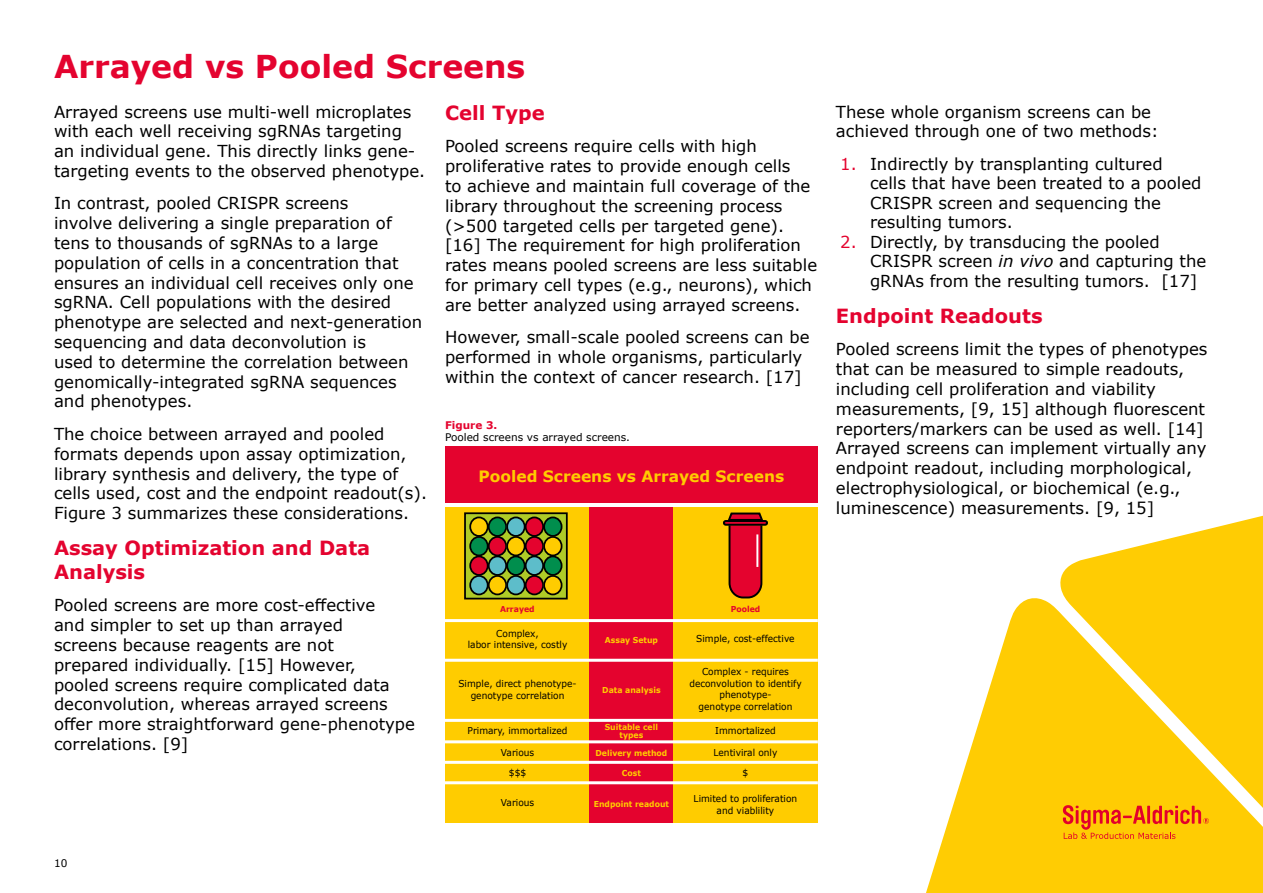
<style>
.page{position:relative;width:1263px;height:893px;background:#fff}
.page>*{position:absolute;margin:0;border:0;box-sizing:border-box;transform-origin:0 0}
.t1{font:700 31.5px "Verdana";color:#e4032f}
.t2{font:700 19.5px/23.4px "Verdana";color:#e4032f}
.t3{font:16.5px/19.8px "Verdana";color:#000}
.t4{font:700 15.6px "Verdana";color:#fc0}
.t5{font:10.5px "Verdana";color:#000}
.t6{font:700 10.5px "Verdana";color:#e4032e}
.t7{font:9.6px/11.4px "Verdana";color:#000;text-align:center;scale:.95 1}
.t8{font:700 8.25px/8.2px "Verdana";color:#fc0;text-align:center;scale:.95 1}
.t9{font:700 8.25px "Verdana";color:#e4032e;scale:.95 1}
.s1{color:#e4032e}
.s2{font-style:italic}
</style>
<div class="page">
<svg style="left:926px;top:598px;width:133px;height:295px;fill:#ffcc03"></svg>
<svg style="left:1059px;top:515px;width:204px;height:378px;fill:#ffcc03"></svg>
<div style="left:445px;top:446px;width:373px;height:56px;background:#e4032e"></div>
<div style="left:445px;top:507px;width:373px;height:316px;background:#fc0"></div>
<div style="left:590px;top:507px;width:83px;height:316px;background:#e4032e"></div>
<hr style="left:445px;top:619px;width:373px;height:3px;background:#fff">
<hr style="left:445px;top:659px;width:373px;height:3px;background:#fff">
<hr style="left:445px;top:719px;width:373px;height:3px;background:#fff">
<hr style="left:445px;top:740px;width:373px;height:3px;background:#fff">
<hr style="left:445px;top:761px;width:373px;height:3px;background:#fff">
<hr style="left:445px;top:781px;width:373px;height:3px;background:#fff">
<svg style="left:467px;top:515px;width:98px;height:81px;fill:#afcb27"></svg>
<div style="left:464px;top:512px;width:104px;height:87px;border:2px solid #000"></div>
<div style="left:470px;top:517px;width:18px;height:19px;background:#fc0;border-radius:50%"></div>
<div style="left:469px;top:516px;width:20px;height:21px;border:2px solid #000;border-radius:50%"></div>
<div style="left:489px;top:517px;width:17px;height:19px;background:#008e4d;border-radius:50%"></div>
<div style="left:488px;top:516px;width:19px;height:21px;border:2px solid #000;border-radius:50%"></div>
<div style="left:507px;top:517px;width:18px;height:19px;background:#5dbdca;border-radius:50%"></div>
<div style="left:506px;top:516px;width:19px;height:21px;border:2px solid #000;border-radius:50%"></div>
<div style="left:526px;top:517px;width:17px;height:19px;background:#e4032e;border-radius:50%"></div>
<div style="left:525px;top:516px;width:19px;height:21px;border:2px solid #000;border-radius:50%"></div>
<div style="left:470px;top:537px;width:18px;height:18px;background:#008e4d;border-radius:50%"></div>
<div style="left:469px;top:536px;width:20px;height:20px;border:2px solid #000;border-radius:50%"></div>
<div style="left:489px;top:537px;width:17px;height:18px;background:#e4032e;border-radius:50%"></div>
<div style="left:488px;top:536px;width:19px;height:20px;border:2px solid #000;border-radius:50%"></div>
<div style="left:507px;top:536px;width:18px;height:20px;background:#fc0;border-radius:50%"></div>
<div style="left:506px;top:536px;width:19px;height:20px;border:2px solid #000;border-radius:50%"></div>
<div style="left:526px;top:537px;width:17px;height:18px;background:#e4032e;border-radius:50%"></div>
<div style="left:525px;top:536px;width:19px;height:20px;border:2px solid #000;border-radius:50%"></div>
<div style="left:470px;top:556px;width:18px;height:19px;background:#e4032e;border-radius:50%"></div>
<div style="left:469px;top:555px;width:20px;height:21px;border:2px solid #000;border-radius:50%"></div>
<div style="left:488px;top:556px;width:19px;height:19px;background:#5dbdca;border-radius:50%"></div>
<div style="left:488px;top:555px;width:19px;height:21px;border:2px solid #000;border-radius:50%"></div>
<div style="left:507px;top:556px;width:18px;height:19px;background:#008e4d;border-radius:50%"></div>
<div style="left:506px;top:555px;width:19px;height:21px;border:2px solid #000;border-radius:50%"></div>
<div style="left:525px;top:556px;width:19px;height:19px;background:#5dbdca;border-radius:50%"></div>
<div style="left:525px;top:555px;width:19px;height:21px;border:2px solid #000;border-radius:50%"></div>
<div style="left:470px;top:575px;width:18px;height:20px;background:#5dbdca;border-radius:50%"></div>
<div style="left:469px;top:575px;width:20px;height:20px;border:2px solid #000;border-radius:50%"></div>
<div style="left:488px;top:575px;width:19px;height:20px;background:#fc0;border-radius:50%"></div>
<div style="left:488px;top:575px;width:19px;height:20px;border:2px solid #000;border-radius:50%"></div>
<div style="left:507px;top:575px;width:18px;height:20px;background:#5dbdca;border-radius:50%"></div>
<div style="left:506px;top:575px;width:19px;height:20px;border:2px solid #000;border-radius:50%"></div>
<div style="left:526px;top:576px;width:17px;height:18px;background:#e4032e;border-radius:50%"></div>
<div style="left:525px;top:575px;width:19px;height:20px;border:2px solid #000;border-radius:50%"></div>
<div style="left:544px;top:517px;width:18px;height:19px;background:#008e4d;border-radius:50%"></div>
<div style="left:543px;top:516px;width:19px;height:21px;border:2px solid #000;border-radius:50%"></div>
<div style="left:544px;top:536px;width:18px;height:20px;background:#fc0;border-radius:50%"></div>
<div style="left:543px;top:536px;width:19px;height:20px;border:2px solid #000;border-radius:50%"></div>
<div style="left:544px;top:556px;width:18px;height:19px;background:#008e4d;border-radius:50%"></div>
<div style="left:543px;top:555px;width:19px;height:21px;border:2px solid #000;border-radius:50%"></div>
<div style="left:544px;top:575px;width:18px;height:20px;background:#fc0;border-radius:50%"></div>
<div style="left:543px;top:575px;width:19px;height:20px;border:2px solid #000;border-radius:50%"></div>
<div style="left:723px;top:520px;width:45px;height:6px;border:2px solid #000;border-radius:2px"></div>
<svg style="left:726px;top:512px;width:38px;height:87px"></svg>
<svg style="left:1063px;top:805px;width:146px;height:34px"></svg>
<h1 class="t1" style="left:54px;top:44px;width:473px">Arrayed vs Pooled Screens</h1>
<p class="t3" style="left:54px;top:101px;width:369px">Arrayed screens use multi-well microplates with each well receiving sgRNAs targeting an individual gene. This directly links gene&shy;targeting events to the observed phenotype.</p>
<p class="t3" style="left:54px;top:193px;width:370px">In contrast, pooled CRISPR screens<br>involve delivering a single preparation of tens to thousands of sgRNAs to a large population of cells in a concentration that ensures an individual cell receives only one sgRNA. Cell populations with the desired phenotype are selected and next-generation sequencing and data deconvolution is<br>used to determine the correlation between genomically-integrated sgRNA sequences and phenotypes.</p>
<p class="t3" style="left:54px;top:424px;width:370px">The choice between arrayed and pooled formats depends upon assay optimization, library synthesis and delivery, the type of cells used, cost and the endpoint readout(s).<br>Figure 3 summarizes these considerations.</p>
<p class="t2" style="left:54px;top:536px;width:318px">Assay Optimization and Data<br>Analysis</p>
<p class="t3" style="left:54px;top:595px;width:362px">Pooled screens are more cost-effective<br>and simpler to set up than arrayed<br>screens because reagents are not<br>prepared individually. [15] However,<br>pooled screens require complicated data deconvolution, whereas arrayed screens offer more straightforward gene-phenotype correlations. [9]</p>
<p class="t5" style="left:54px;top:856px;width:15px">10</p>
<p class="t2" style="left:445px;top:101px;width:101px">Cell Type</p>
<p class="t3" style="left:445px;top:136px;width:374px">Pooled screens require cells with high proliferative rates to provide enough cells<br>to achieve and maintain full coverage of the library throughout the screening process (&gt;500 targeted cells per targeted gene). [16] The requirement for high proliferation rates means pooled screens are less suitable for primary cell types (e. g., neurons), which are better analyzed using arrayed screens.</p>
<p class="t3" style="left:445px;top:327px;width:366px">However, small-scale pooled screens can be performed in whole organisms, particularly within the context of cancer research. [17]</p>
<p class="t6" style="left:445px;top:417px;width:52px">Figure 3.</p>
<p class="t5" style="left:445px;top:430px;width:184px">Pooled screens vs arrayed screens.</p>
<p class="t4" style="left:479px;top:465px;width:307px">Pooled Screens vs Arrayed Screens</p>
<p class="t9" style="left:500px;top:603px;width:38px">Arrayed</p>
<p class="t7" style="left:468px;top:628px;width:106px">Complex,<br>labor intensive, costly</p>
<p class="t7" style="left:458px;top:678px;width:126px">Simple, direct phenotype&shy;genotype correlation</p>
<p class="t8" style="left:605px;top:635px;width:57px">Assay Setup</p>
<p class="t8" style="left:602px;top:686px;width:63px">Data analysis</p>
<p class="t9" style="left:731px;top:603px;width:33px">Pooled</p>
<p class="t7" style="left:696px;top:633px;width:105px">Simple, cost-effective</p>
<p class="t7" style="left:689px;top:666px;width:120px">Complex - requires deconvolution to identify phenotype-<br>genotype correlation</p>
<p class="t8" style="left:605px;top:722px;width:58px">Suitable cell types</p>
<p class="t7" style="left:468px;top:725px;width:107px">Primary, immortalized</p>
<p class="t7" style="left:501px;top:746px;width:37px">Various</p>
<p class="t7" style="left:715px;top:725px;width:65px">Immortalized</p>
<p class="t7" style="left:713px;top:746px;width:69px">Lentiviral only</p>
<p class="t8" style="left:595px;top:748px;width:77px">Delivery method</p>
<p class="t8" style="left:622px;top:769px;width:22px">Cost</p>
<p class="t8" style="left:594px;top:800px;width:81px">Endpoint readout</p>
<p class="t7" style="left:509px;top:767px;width:20px">$$$</p>
<p class="t7" style="left:743px;top:767px;width:8px">$</p>
<p class="t7" style="left:694px;top:793px;width:111px">Limited to proliferation and viablility</p>
<p class="t7" style="left:501px;top:797px;width:37px">Various</p>
<p class="t3" style="left:836px;top:101px;width:324px">These whole organism screens can be achieved through one of two methods:</p>
<p class="t3" style="left:870px;top:154px;width:333px;text-indent:-30px"><span class="s1">1.</span> Indirectly by transplanting cultured cells that have been treated to a pooled CRISPR screen and sequencing the resulting tumors.</p>
<p class="t3" style="left:870px;top:232px;width:338px;text-indent:-30px"><span class="s1">2.</span> Directly, by transducing the pooled<br>CRISPR screen <span class="s2">in vivo</span> and capturing the gRNAs from the resulting tumors. [17]</p>
<p class="t2" style="left:836px;top:304px;width:208px">Endpoint Readouts</p>
<p class="t3" style="left:836px;top:339px;width:373px">Pooled screens limit the types of phenotypes that can be measured to simple readouts, including cell proliferation and viability measurements, [9, 15] although fluorescent reporters/markers can be used as well. [14] Arrayed screens can implement virtually any endpoint readout, including morphological, electrophysiological, or biochemical (e. g., luminescence) measurements. [9, 15]</p>
</div>
